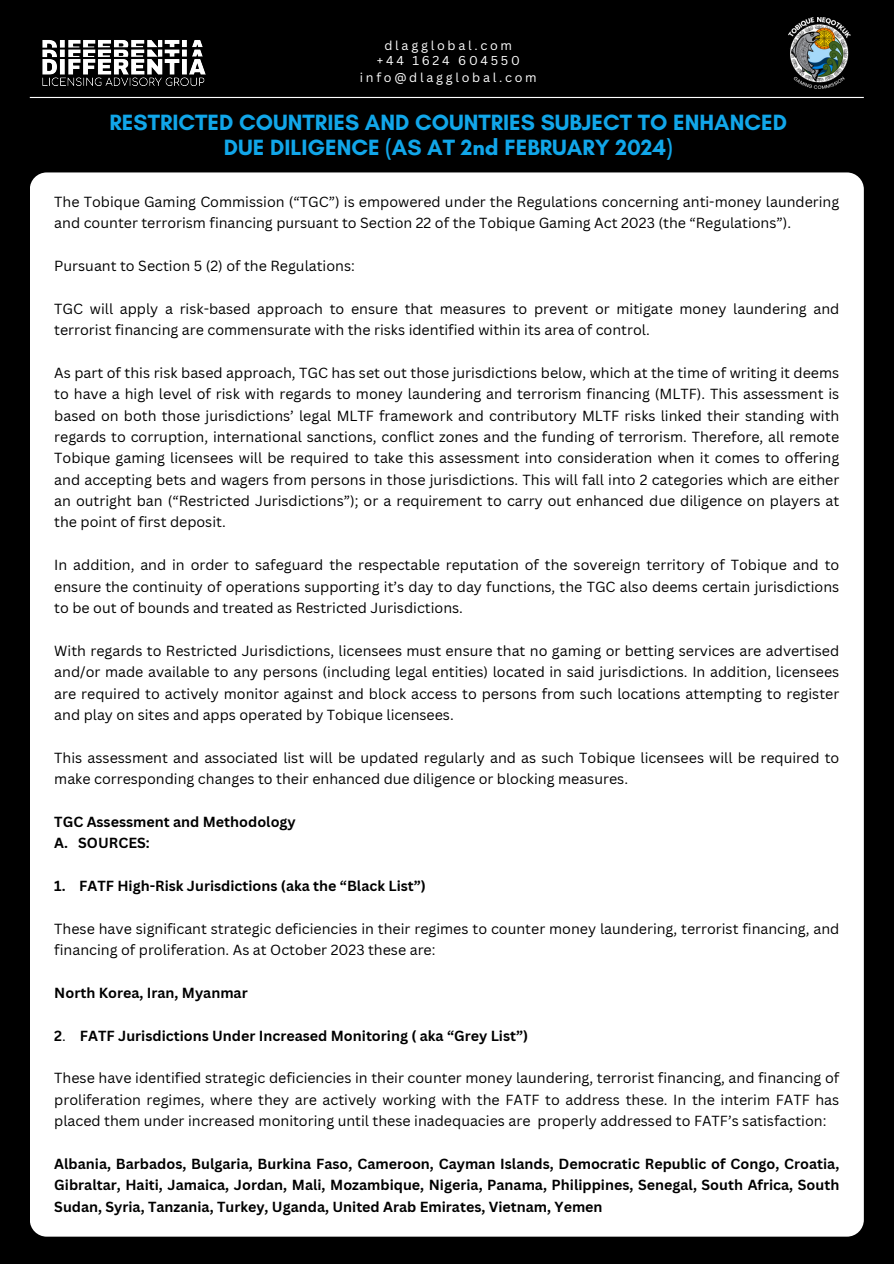
<style>
.page{position:relative;width:894px;height:1264px;background:#fff}
.page>*{position:absolute;margin:0;border:0;box-sizing:border-box;transform-origin:0 0}
.t1{font:700 22.5px/24.8px "Glacial Indifference";color:#11a6e9;text-align:center}
.t2{font:14.25px/21.3px "Canva Sans";color:#000}
.t3{font:700 14.25px/21.3px "Canva Sans";color:#000}
.t4{font:12.6px "Canva Sans";letter-spacing:.215em;color:#fff}
.s1{font-weight:400}
</style>
<div class="page">
<div style="left:0;top:0;width:893px;height:1263px;background:#000"></div>
<img style="left:42px;top:40px;width:164px;height:46px">
<hr style="left:30px;top:97px;width:833px;height:1px;background:#fff">
<div style="left:30px;top:172px;width:833px;height:1064px;background:#fff;border-radius:17px"></div>
<img style="left:788px;top:18px;width:62px;height:71px">
<h2 class="t4" style="left:384px;top:37px;width:129px">dlagglobal.com</h2>
<h3 class="t4" style="left:360px;top:68px;width:178px">info@dlagglobal.com</h3>
<h2 class="t4" style="left:376px;top:52px;width:144px">+44 1624 604550</h2>
<h2 class="t1" style="left:109px;top:110px;width:678px">RESTRICTED COUNTRIES AND COUNTRIES SUBJECT TO ENHANCED<br>DUE DILIGENCE (AS AT 2nd FEBRUARY 2024)</h2>
<p class="t2" style="left:54px;top:190px;width:786px">The Tobique Gaming Commission (“TGC”) is empowered under the Regulations concerning anti-money laundering and counter terrorism financing pursuant to Section 22 of the Tobique Gaming Act 2023 (the “Regulations”).</p>
<p class="t2" style="left:54px;top:255px;width:302px">Pursuant to Section 5 (2) of the Regulations:</p>
<p class="t2" style="left:54px;top:297px;width:786px">TGC will apply a risk-based approach to ensure that measures to prevent or mitigate money laundering and terrorist financing are commensurate with the risks identified within its area of control.</p>
<p class="t2" style="left:54px;top:361px;width:786px;text-align:justify">As part of this risk based approach, TGC has set out those jurisdictions below, which at the time of writing it deems to have a high level of risk with regards to money laundering and terrorism financing (MLTF). This assessment is based on both those jurisdictions’ legal MLTF framework and contributory MLTF risks linked their standing with regards to corruption, international sanctions, conflict zones and the funding of terrorism. Therefore, all remote Tobique gaming licensees will be required to take this assessment into consideration when it comes to offering and accepting bets and wagers from persons in those jurisdictions. This will fall into 2 categories which are either an outright ban (“Restricted Jurisdictions”); or a requirement to carry out enhanced due diligence on players at the point of first deposit.</p>
<p class="t2" style="left:54px;top:554px;width:786px;text-align:justify">In addition, and in order to safeguard the respectable reputation of the sovereign territory of Tobique and to ensure the continuity of operations supporting it’s day to day functions, the TGC also deems certain jurisdictions to be out of bounds and treated as Restricted Jurisdictions.</p>
<p class="t2" style="left:54px;top:639px;width:786px;text-align:justify">With regards to Restricted Jurisdictions, licensees must ensure that no gaming or betting services are advertised and/or made available to any persons (including legal entities) located in said jurisdictions. In addition, licensees are required to actively monitor against and block access to persons from such locations attempting to register and play on sites and apps operated by Tobique licensees.</p>
<h1 class="t2" style="left:54px;top:746px;width:786px">This assessment and associated list will be updated regularly and as such Tobique licensees will be required to make corresponding changes to their enhanced due diligence or blocking measures.</h1>
<h3 class="t3" style="left:54px;top:810px;width:243px">TGC Assessment and Methodology<br>A. SOURCES:</h3>
<h3 class="t3" style="left:54px;top:874px;width:373px">1. FATF High-Risk Jurisdictions (aka the “Black List”)</h3>
<h3 class="t2" style="left:54px;top:917px;width:786px">These have significant strategic deficiencies in their regimes to counter money laundering, terrorist financing, and financing of proliferation. As at October 2023 these are:</h3>
<h3 class="t3" style="left:54px;top:981px;width:195px">North Korea, Iran, Myanmar</h3>
<h3 class="t3" style="left:54px;top:1024px;width:475px">2<span class="s1">.</span> FATF Jurisdictions Under Increased Monitoring ( aka “Grey List”)</h3>
<h3 class="t2" style="left:54px;top:1067px;width:786px;text-align:justify">These have identified strategic deficiencies in their counter money laundering, terrorist financing, and financing of proliferation regimes, where they are actively working with the FATF to address these. In the interim FATF has placed them under increased monitoring until these inadequacies are properly addressed to FATF’s satisfaction:</h3>
<h3 class="t3" style="left:54px;top:1152px;width:786px;text-align:justify">Albania, Barbados, Bulgaria, Burkina Faso, Cameroon, Cayman Islands, Democratic Republic of Congo, Croatia, Gibraltar, Haiti, Jamaica, Jordan, Mali, Mozambique, Nigeria, Panama, Philippines, Senegal, South Africa, South Sudan, Syria, Tanzania, Turkey, Uganda, United Arab Emirates, Vietnam, Yemen</h3>
</div>
